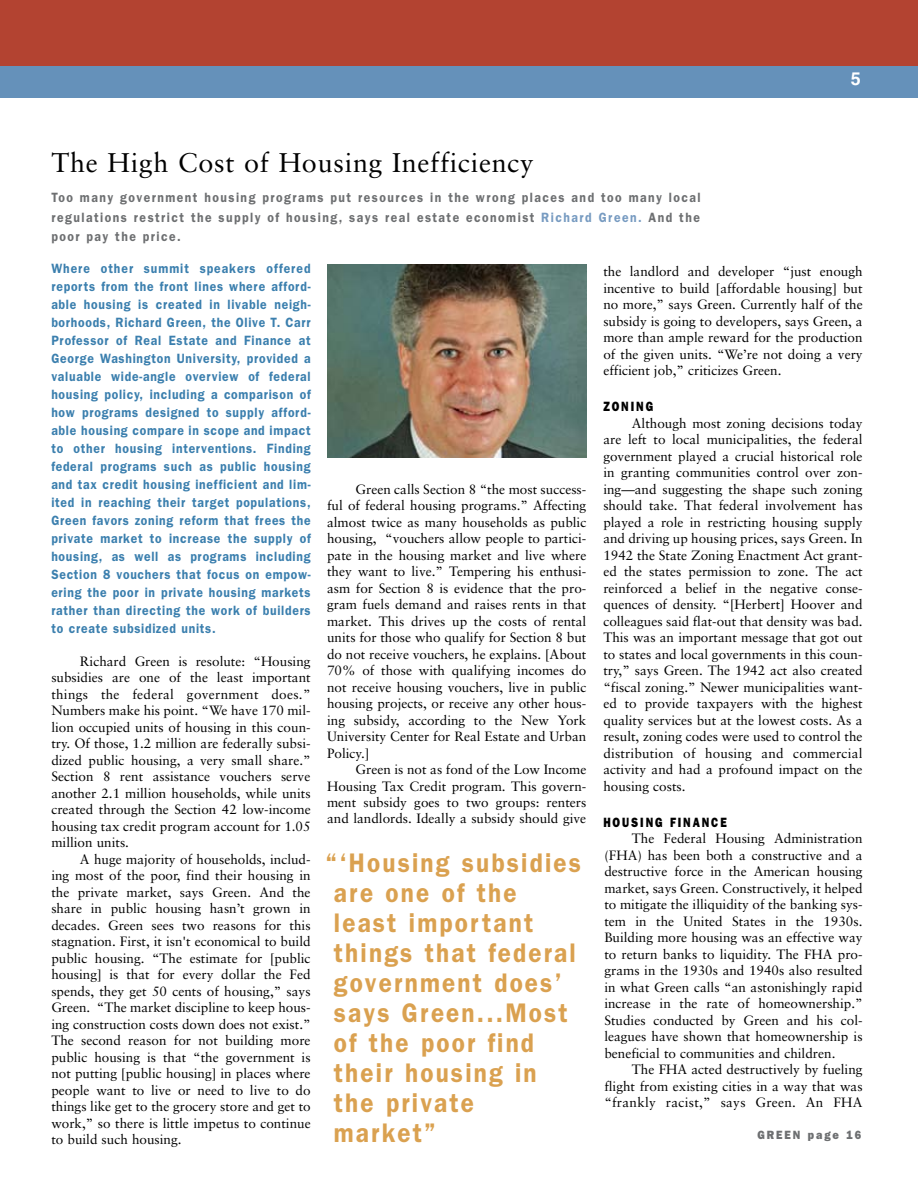
<style>
.page{position:relative;width:918px;height:1188px;background:#fff}
.page>*{position:absolute;margin:0;border:0;box-sizing:border-box;transform-origin:0 0}
.t1{font:600 27px/30px "Franklin Gothic";letter-spacing:.09em;color:#daa150;scale:.9 1}
.t2{font:27px "Sabon";letter-spacing:.03em;color:#000}
.t3{font:700 18px "Helvetica";color:#fff}
.t4{font:13.5px/16.5px "Sabon";color:#000;text-align:justify}
.t5{font:600 13.5px/18px "Franklin Gothic";letter-spacing:.06em;color:#3b7fae;text-align:justify;scale:.9 1}
.t6{font:600 13.5px/19.5px "Franklin Gothic";letter-spacing:.12em;color:#6d6f71;text-align:justify;scale:.9 1}
.t7{font:800 13.5px "Franklin Gothic";letter-spacing:.18em;color:#000;scale:.8 1}
.t8{font:800 12px "Franklin Gothic";letter-spacing:.18em;color:#6d6f71;scale:.9 1}
.s1{color:#779bc1}
</style>
<div class="page">
<svg style="left:0;top:0;width:918px;height:458px"></svg>
<h1 class="t2" style="left:51px;top:146px;width:484px">The High Cost of Housing Inefficiency</h1>
<p class="t6" style="left:51px;top:187px;width:723px">Too many government housing programs put resources in the wrong places and too many local regulations restrict the supply of housing, says real estate economist <span class="s1">Richard Green.</span> And the poor pay the price.</p>
<h2 class="t3" style="left:851px;top:68px;width:12px">5</h2>
<p class="t5" style="left:51px;top:259px;width:290px">Where other summit speakers offered reports from the front lines where afford&shy;able housing is created in livable neigh&shy;borhoods, Richard Green, the Olive T. Carr Professor of Real Estate and Finance at George Washington University, provided a valuable wide-angle overview of federal housing policy, including a comparison of how programs designed to supply afford&shy;able housing compare in scope and impact to other housing interventions. Finding federal programs such as public housing and tax credit housing inefficient and lim&shy;ited in reaching their target populations, Green favors zoning reform that frees the private market to increase the supply of housing, as well as programs including Section 8 vouchers that focus on empow&shy;ering the poor in private housing markets rather than directing the work of builders to create subsidized units.</p>
<p class="t4" style="left:51px;top:653px;width:261px;text-indent:28px">Richard Green is resolute: “Housing subsidies are one of the least important things the federal government does.” Numbers make his point. “We have 170 mil&shy;lion occupied units of housing in this coun&shy;try. Of those, 1.2 million are federally subsi&shy;dized public housing, a very small share.” Section 8 rent assistance vouchers serve another 2.1 million households, while units created through the Section 42 low-income housing tax credit program account for 1.05 million units.</p>
<p class="t4" style="left:51px;top:850px;width:261px;text-indent:28px">A huge majority of households, includ&shy;ing most of the poor, find their housing in the private market, says Green. And the share in public housing hasn’t grown in decades. Green sees two reasons for this stagnation. First, it isn't economical to build public housing. “The estimate for [public housing] is that for every dollar the Fed spends, they get 50 cents of housing,” says Green. “The market discipline to keep hous&shy;ing construction costs down does not exist.” The second reason for not building more public housing is that “the government is not putting [public housing] in places where people want to live or need to live to do things like get to the grocery store and get to work,” so there is little impetus to continue to build such housing.</p>
<p class="t4" style="left:327px;top:480px;width:261px;text-indent:28px">Green calls Section 8 “the most success&shy;ful of federal housing programs.” Affecting almost twice as many households as public housing, “vouchers allow people to partici&shy;pate in the housing market and live where they want to live.” Tempering his enthusi&shy;asm for Section 8 is evidence that the pro&shy;gram fuels demand and raises rents in that market. This drives up the costs of rental units for those who qualify for Section 8 but do not receive vouchers, he explains. [About 70% of those with qualifying incomes do not receive housing vouchers, live in public housing projects, or receive any other hous&shy;ing subsidy, according to the New York University Center for Real Estate and Urban Policy.]</p>
<p class="t4" style="left:327px;top:761px;width:261px;text-indent:28px">Green is not as fond of the Low Income Housing Tax Credit program. This govern&shy;ment subsidy goes to two groups: renters and landlords. Ideally a subsidy should give</p>
<h1 class="t1" style="left:334px;top:847px;width:276px;text-indent:-8px">“‘Housing subsidies are one of the least important things that federal government does’ says Green...Most of the poor find their housing in the private market”</h1>
<p class="t4" style="left:603px;top:263px;width:261px">the landlord and developer “just enough incentive to build [affordable housing] but no more,” says Green. Currently half of the subsidy is going to developers, says Green, a more than ample reward for the production of the given units. “We’re not doing a very efficient job,” criticizes Green.</p>
<p class="t7" style="left:603px;top:399px;width:64px">ZONING</p>
<p class="t4" style="left:603px;top:415px;width:261px;text-indent:28px">Although most zoning decisions today are left to local municipalities, the federal government played a crucial historical role in granting communities control over zon&shy;ing—and suggesting the shape such zoning should take. That federal involvement has played a role in restricting housing supply and driving up housing prices, says Green. In 1942 the State Zoning Enactment Act grant&shy;ed the states permission to zone. The act reinforced a belief in the negative conse&shy;quences of density. “[Herbert] Hoover and colleagues said flat-out that density was bad.<br>This was an important message that got out to states and local governments in this coun&shy;try,” says Green. The 1942 act also created “fiscal zoning.” Newer municipalities want&shy;ed to provide taxpayers with the highest quality services but at the lowest costs. As a result, zoning codes were used to control the distribution of housing and commercial activity and had a profound impact on the housing costs.</p>
<p class="t7" style="left:603px;top:814px;width:156px">HOUSING FINANCE</p>
<p class="t4" style="left:604px;top:830px;width:260px;text-indent:27px">The Federal Housing Administration (FHA) has been both a constructive and a destructive force in the American housing market, says Green. Constructively, it helped to mitigate the illiquidity of the banking sys&shy;tem in the United States in the 1930s.<br>Building more housing was an effective way to return banks to liquidity. The FHA pro&shy;grams in the 1930s and 1940s also resulted in what Green calls “an astonishingly rapid increase in the rate of homeownership.” Studies conducted by Green and his col&shy;leagues have shown that homeownership is beneficial to communities and children.</p>
<p class="t4" style="left:604px;top:1061px;width:260px;text-indent:27px">The FHA acted destructively by fueling flight from existing cities in a way that was “frankly racist,” says Green. An FHA</p>
<p class="t8" style="left:758px;top:1128px;width:117px">GREEN page 16</p>
</div>
